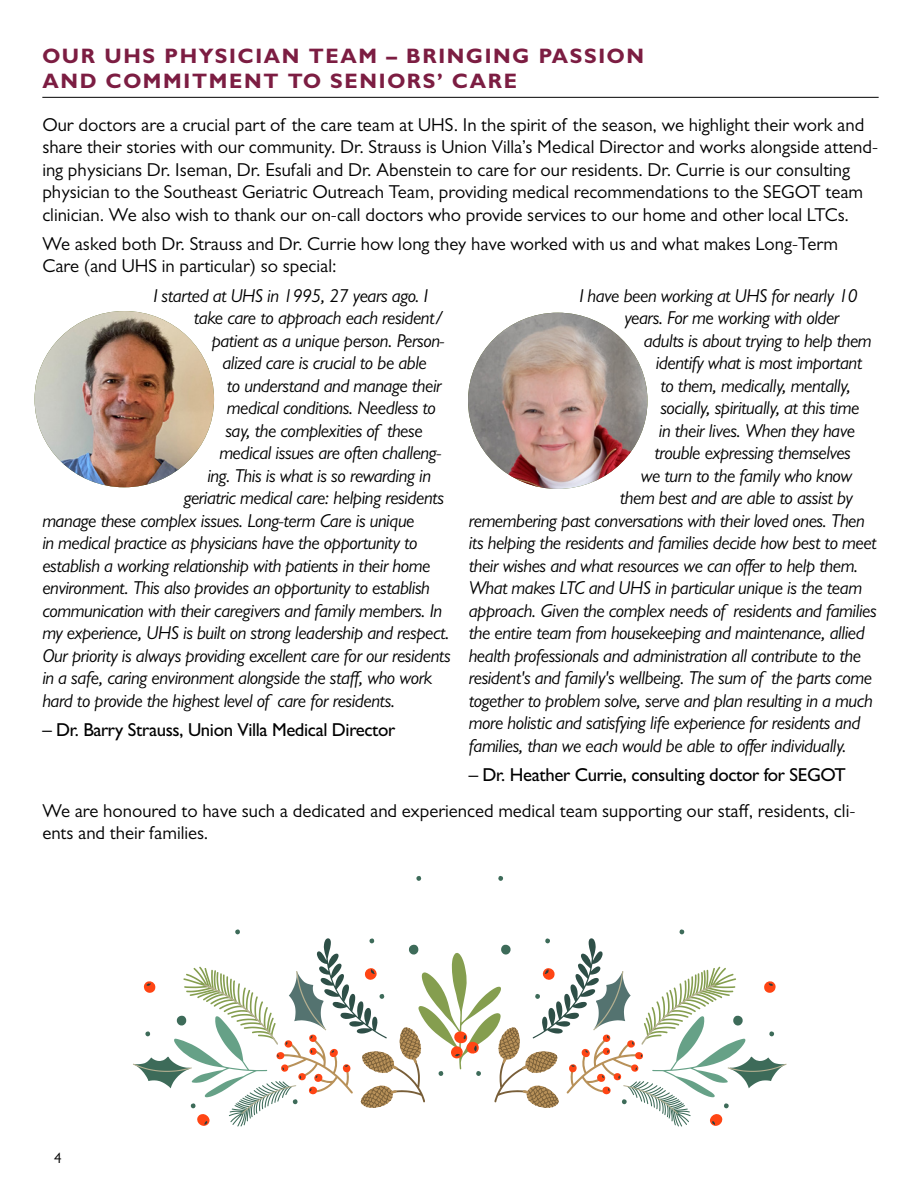
<style>
.page{position:relative;width:918px;height:1188px;background:#fff}
.page>*{position:absolute;margin:0;border:0;box-sizing:border-box;transform-origin:0 0}
.t1{font:700 21px/25.2px "Gill Sans MT Pro";letter-spacing:.08em;color:#7c1d42}
.t2{font:italic 18.75px "Gill Sans MT Pro";letter-spacing:-.02em;color:#000}
.t3{font:18.75px/22.5px "Gill Sans MT Pro";color:#000}
.t4{font:500 18.75px "Gill Sans MT Pro";letter-spacing:-.02em;color:#000}
.t5{font:15px "Gill Sans MT Pro";color:#000}
</style>
<div class="page">
<hr style="left:42px;top:97px;width:837px;height:1px;background:#000">
<img style="left:35px;top:311px;width:179px;height:176px">
<img style="left:468px;top:313px;width:180px;height:176px">
<svg style="left:416px;top:876px;width:5px;height:5px"></svg>
<svg style="left:498px;top:876px;width:5px;height:5px"></svg>
<svg style="left:133px;top:929px;width:654px;height:198px"></svg>
<p class="t1" style="left:42px;top:43px;width:603px">OUR UHS PHYSICIAN TEAM – BRINGING PASSION<br>AND COMMITMENT TO SENIORS’ CARE</p>
<p class="t3" style="left:42px;top:113px;width:837px">Our doctors are a crucial part of the care team at UHS. In the spirit of the season, we highlight their work and share their stories with our community. Dr. Strauss is Union Villa’s Medical Director and works alongside attend&shy;ing physicians Dr. Iseman, Dr. Esufali and Dr. Abenstein to care for our residents. Dr. Currie is our consulting physician to the Southeast Geriatric Outreach Team, providing medical recommendations to the SEGOT team clinician. We also wish to thank our on-call doctors who provide services to our home and other local LTCs.</p>
<p class="t3" style="left:42px;top:232px;width:797px">We asked both Dr. Strauss and Dr. Currie how long they have worked with us and what makes Long-Term<br>Care (and UHS in particular) so special:</p>
<p class="t2" style="left:153px;top:284px;width:276px">I started at UHS in 1995, 27 years ago. I</p>
<p class="t2" style="left:194px;top:307px;width:250px">take care to approach each resident/</p>
<p class="t2" style="left:212px;top:329px;width:234px">patient as a unique person. Person-</p>
<p class="t2" style="left:222px;top:352px;width:206px">alized care is crucial to be able</p>
<p class="t2" style="left:227px;top:374px;width:216px">to understand and manage their</p>
<p class="t2" style="left:227px;top:397px;width:211px">medical conditions. Needless to</p>
<p class="t2" style="left:225px;top:419px;width:199px">say, the complexities of these</p>
<p class="t2" style="left:219px;top:442px;width:223px">medical issues are often challeng-</p>
<p class="t2" style="left:207px;top:464px;width:225px">ing. This is what is so rewarding in</p>
<p class="t2" style="left:183px;top:487px;width:262px">geriatric medical care: helping residents</p>
<p class="t2" style="left:42px;top:509px;width:374px">manage these complex issues. Long-term Care is unique</p>
<p class="t2" style="left:42px;top:532px;width:377px">in medical practice as physicians have the opportunity to</p>
<p class="t2" style="left:42px;top:554px;width:390px">establish a working relationship with patients in their home</p>
<p class="t2" style="left:42px;top:577px;width:389px">environment. This also provides an opportunity to establish</p>
<p class="t2" style="left:42px;top:599px;width:401px">communication with their caregivers and family members. In</p>
<p class="t2" style="left:42px;top:622px;width:409px">my experience, UHS is built on strong leadership and respect.</p>
<p class="t2" style="left:42px;top:644px;width:410px">Our priority is always providing excellent care for our residents</p>
<p class="t2" style="left:42px;top:667px;width:392px">in a safe, caring environment alongside the staff, who work</p>
<p class="t2" style="left:42px;top:689px;width:354px">hard to provide the highest level of care for residents.</p>
<p class="t4" style="left:42px;top:718px;width:354px">– Dr. Barry Strauss, Union Villa Medical Director</p>
<p class="t2" style="left:579px;top:284px;width:280px">I have been working at UHS for nearly 10</p>
<p class="t2" style="left:624px;top:307px;width:217px">years. For me working with older</p>
<p class="t2" style="left:644px;top:329px;width:229px">adults is about trying to help them</p>
<p class="t2" style="left:656px;top:352px;width:208px">identify what is most important</p>
<p class="t2" style="left:660px;top:374px;width:192px">to them, medically, mentally,</p>
<p class="t2" style="left:660px;top:397px;width:201px">socially, spiritually, at this time</p>
<p class="t2" style="left:659px;top:419px;width:198px">in their lives. When they have</p>
<p class="t2" style="left:654px;top:442px;width:198px">trouble expressing themselves</p>
<p class="t2" style="left:641px;top:464px;width:213px">we turn to the family who know</p>
<p class="t2" style="left:620px;top:487px;width:234px">them best and are able to assist by</p>
<p class="t2" style="left:469px;top:509px;width:398px">remembering past conversations with their loved ones. Then</p>
<p class="t2" style="left:469px;top:532px;width:409px">its helping the residents and families decide how best to meet</p>
<p class="t2" style="left:469px;top:554px;width:391px">their wishes and what resources we can offer to help them.</p>
<p class="t2" style="left:469px;top:577px;width:395px">What makes LTC and UHS in particular unique is the team</p>
<p class="t2" style="left:469px;top:599px;width:409px">approach. Given the complex needs of residents and families</p>
<p class="t2" style="left:469px;top:622px;width:398px">the entire team from housekeeping and maintenance, allied</p>
<p class="t2" style="left:469px;top:644px;width:394px">health professionals and administration all contribute to the</p>
<p class="t2" style="left:469px;top:667px;width:405px">resident's and family's wellbeing. The sum of the parts come</p>
<p class="t2" style="left:469px;top:689px;width:406px">together to problem solve, serve and plan resulting in a much</p>
<p class="t2" style="left:469px;top:712px;width:393px">more holistic and satisfying life experience for residents and</p>
<p class="t2" style="left:469px;top:734px;width:380px">families, than we each would be able to offer individually.</p>
<p class="t4" style="left:469px;top:763px;width:379px">– Dr. Heather Currie, consulting doctor for SEGOT</p>
<p class="t3" style="left:42px;top:799px;width:815px">We are honoured to have such a dedicated and experienced medical team supporting our staff, residents, cli&shy;ents and their families.</p>
<p class="t5" style="left:54px;top:1149px;width:9px">4</p>
</div>
